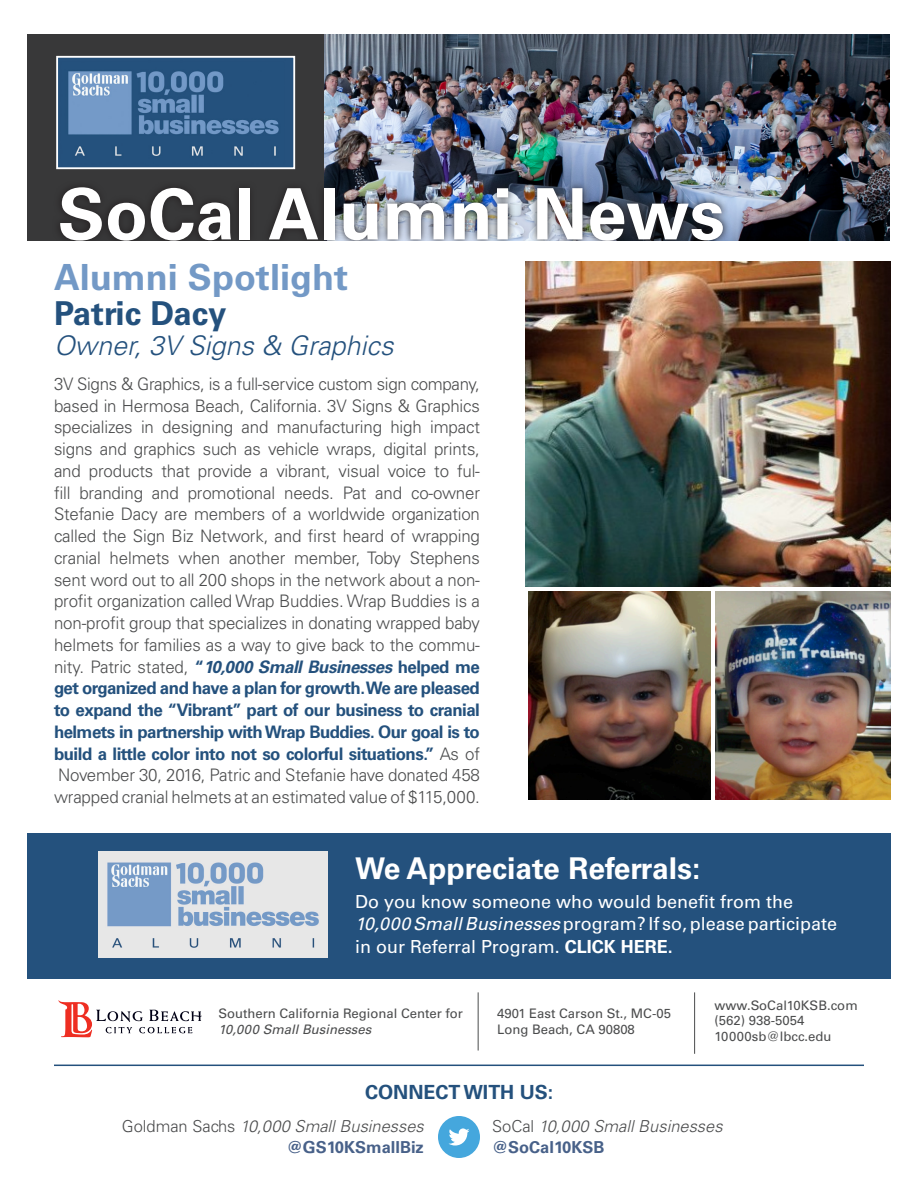
<style>
.page{position:relative;width:918px;height:1188px;background:#fff}
.page>*{position:absolute;margin:0;border:0;box-sizing:border-box;transform-origin:0 0}
.t1{font:700 70.8px "Univers";color:#fff}
.t2{font:700 36px "Univers";color:#7399c6}
.t3{font:700 33px "Univers";color:#24517d}
.t4{font:700 30px "Univers";color:#fff}
.t5{font:italic 300 27px "Univers";color:#24517d}
.t6{font:700 19.5px "Univers";color:#24517d}
.t7{font:18px/22.5px "Univers";color:#fff}
.t8{font:300 17.25px/21.8px "Univers";letter-spacing:-.01em;color:#4b4c4d;text-align:justify}
.t9{font:italic 300 16.5px "Univers";color:#4b4c4d}
.t10{font:700 16.5px "Univers";color:#486189}
.t11{font:13.05px/15.8px "Univers";color:#4b4c4d}
.s1{font-weight:700;color:#24517d}
.s2{font-weight:700;font-style:italic;color:#24517d}
.s3{font-style:italic}
.s4{font-weight:700}
.s5{font-style:normal}
</style>
<div class="page">
<img style="left:324px;top:35px;width:565px;height:206px">
<div style="left:27px;top:34px;width:297px;height:207px;background:#383839"></div>
<img style="left:59px;top:59px;width:233px;height:107px">
<div style="left:56px;top:56px;width:239px;height:113px;border:2px solid #fff"></div>
<img style="left:59px;top:179px;width:672px;height:62px">
<div style="left:27px;top:833px;width:863px;height:145px;background:#24517d"></div>
<img style="left:98px;top:851px;width:229px;height:107px">
<svg style="left:58px;top:1000px;width:144px;height:37px"></svg>
<hr style="left:478px;top:992px;width:1px;height:59px;background:#4b4c4d">
<hr style="left:694px;top:992px;width:1px;height:62px;background:#4b4c4d">
<hr style="left:54px;top:1065px;width:810px;height:1px;background:#24517d">
<svg style="left:438px;top:1116px;width:42px;height:42px"></svg>
<img style="left:525px;top:262px;width:365px;height:324px">
<img style="left:716px;top:591px;width:175px;height:208px">
<img style="left:529px;top:591px;width:181px;height:208px">
<p class="t1" style="left:58px;top:173px;width:669px">SoCal Alumni News</p>
<p class="t2" style="left:54px;top:257px;width:296px">Alumni Spotlight</p>
<p class="t3" style="left:54px;top:294px;width:174px">Patric Dacy</p>
<p class="t5" style="left:54px;top:329px;width:341px">Owner, 3V Signs &amp; Graphics</p>
<p class="t8" style="left:54px;top:373px;width:428px">3V Signs &amp; Graphics, is a full-service custom sign company, based in Hermosa Beach, California. 3V Signs &amp; Graphics specializes in designing and manufacturing high impact signs and graphics such as vehicle wraps, digital prints, and products that provide a vibrant, visual voice to ful&shy;fill branding and promotional needs. Pat and co-owner Stefanie Dacy are members of a worldwide organization called the Sign Biz Network, and first heard of wrapping cranial helmets when another member, Toby Stephens sent word out to all 200 shops in the network about a non&shy;profit organization called Wrap Buddies. Wrap Buddies is a non-profit group that specializes in donating wrapped baby helmets for families as a way to give back to the commu&shy;nity. Patric stated, <span class="s1">“</span><span class="s2">10,000 Small Businesses</span> <span class="s1">helped me get organized and have a plan for growth. We are pleased to expand the “Vibrant” part of our business to cranial helmets in partnership with Wrap Buddies. Our goal is to build a little color into not so colorful situations.”</span> As of November 30, 2016, Patric and Stefanie have donated 458 wrapped cranial helmets at an estimated value of $115,000.</p>
<p class="t4" style="left:355px;top:851px;width:347px">We Appreciate Referrals:</p>
<p class="t7" style="left:355px;top:890px;width:439px">Do you know someone who would benefit from the</p>
<p class="t7" style="left:355px;top:913px;width:484px"><span class="s3">10,000 Small Businesses</span> program? If so, please participate in our Referral Program. <span class="s4">CLICK HERE.</span></p>
<p class="t11" style="left:219px;top:1006px;width:246px">Southern California Regional Center for<br><span class="s3">10,000 Small Businesses</span></p>
<p class="t11" style="left:497px;top:1006px;width:175px">4901 East Carson St., MC-05</p>
<p class="t11" style="left:497px;top:1022px;width:139px">Long Beach, CA 90808</p>
<p class="t11" style="left:715px;top:997px;width:145px">www.SoCal10KSB.com</p>
<p class="t11" style="left:715px;top:1013px;width:91px">(562) 938-5054</p>
<p class="t11" style="left:715px;top:1029px;width:118px">10000sb@lbcc.edu</p>
<p class="t6" style="left:365px;top:1081px;width:190px">CONNECT WITH US:</p>
<p class="t9" style="left:122px;top:1116px;width:304px"><span class="s5">Goldman Sachs</span> 10,000 Small Businesses</p>
<p class="t10" style="left:287px;top:1137px;width:139px">@GS10KSmallBiz</p>
<p class="t9" style="left:492px;top:1116px;width:232px"><span class="s5">SoCal</span> 10,000 Small Businesses</p>
<p class="t10" style="left:492px;top:1137px;width:114px">@SoCal10KSB</p>
</div>
